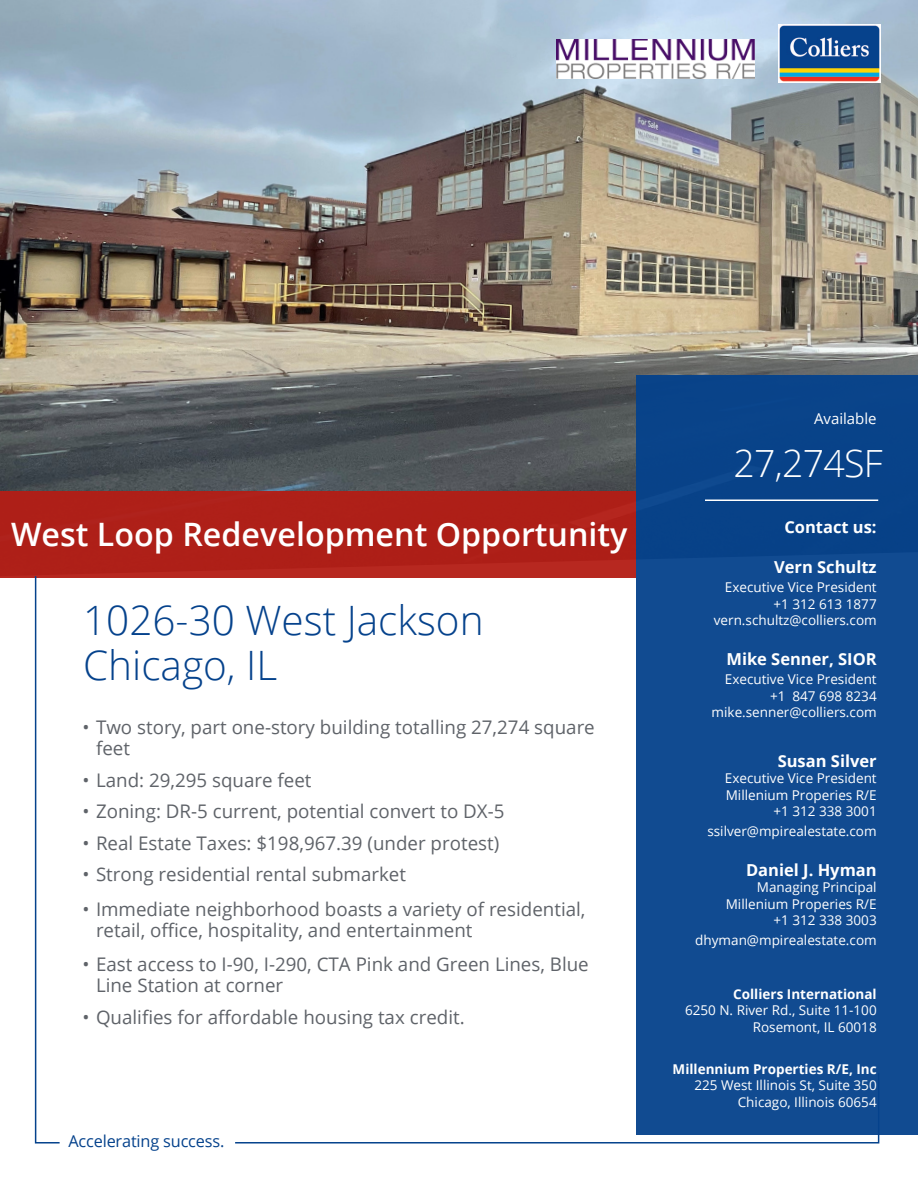
<style>
.page{position:relative;width:918px;height:1188px;background:#fff}
.page>*{position:absolute;margin:0;border:0;box-sizing:border-box;transform-origin:0 0}
.t1{font:300 40.5px/45px "Open Sans";color:#05428c}
.t2{font:300 37.5px "Open Sans";letter-spacing:-.02em;color:#fff}
.t3{font:600 32.25px "Open Sans";color:#fff}
.t4{font:18.75px/21px "Open Sans";color:#5f6369}
.t5{font:700 16.5px "Open Sans";color:#fff}
.t6{font:16.35px "Open Sans";letter-spacing:-.01em;color:#05428c}
.t7{font:15px "Open Sans";color:#fff}
.t8{font:13.5px "Open Sans";color:#fff}
.t9{font:700 13.5px "Open Sans";color:#fff}
</style>
<div class="page">
<img style="left:0;top:0;width:918px;height:492px">
<div style="left:0;top:492px;width:636px;height:86px;background:#b41d15"></div>
<img style="left:557px;top:39px;width:197px;height:39px">
<svg style="left:34px;top:575px;width:27px;height:569px"></svg>
<svg style="left:235px;top:1135px;width:645px;height:9px"></svg>
<div style="left:636px;top:375px;width:282px;height:760px;background:#114b91"></div>
<img style="left:779px;top:24px;width:102px;height:59px">
<hr style="left:705px;top:500px;width:173px;height:1px;background:#fff">
<p class="t3" style="left:11px;top:512px;width:618px">West Loop Redevelopment Opportunity</p>
<p class="t1" style="left:83px;top:597px;width:402px">1026-30 West Jackson<br>Chicago, IL</p>
<p class="t4" style="left:96px;top:716px;width:500px;text-indent:-14px">• Two story, part one-story building totalling 27,274 square feet</p>
<p class="t4" style="left:82px;top:769px;width:231px">• Land: 29,295 square feet</p>
<p class="t4" style="left:82px;top:800px;width:423px">• Zoning: DR-5 current, potential convert to DX-5</p>
<p class="t4" style="left:82px;top:832px;width:418px">• Real Estate Taxes: $198,967.39 (under protest)</p>
<p class="t4" style="left:82px;top:863px;width:325px">• Strong residential rental submarket</p>
<p class="t4" style="left:96px;top:898px;width:491px;text-indent:-14px">• Immediate neighborhood boasts a variety of residential, retail, office, hospitality, and entertainment</p>
<p class="t4" style="left:96px;top:953px;width:494px;text-indent:-14px">• East access to I-90, I-290, CTA Pink and Green Lines, Blue<br>Line Station at corner</p>
<p class="t4" style="left:82px;top:1006px;width:384px">• Qualifies for affordable housing tax credit.</p>
<p class="t6" style="left:68px;top:1130px;width:158px">Accelerating success.</p>
<p class="t7" style="left:814px;top:408px;width:64px">Available</p>
<p class="t2" style="left:734px;top:438px;width:151px">27,274SF</p>
<p class="t5" style="left:784px;top:515px;width:94px">Contact us:</p>
<p class="t5" style="left:774px;top:555px;width:104px">Vern Schultz</p>
<p class="t8" style="left:725px;top:578px;width:153px">Executive Vice President</p>
<p class="t8" style="left:774px;top:594px;width:105px">+1 312 613 1877</p>
<p class="t8" style="left:714px;top:611px;width:164px">vern.schultz@colliers.com</p>
<p class="t5" style="left:726px;top:647px;width:152px">Mike Senner, SIOR</p>
<p class="t8" style="left:725px;top:670px;width:153px">Executive Vice President</p>
<p class="t8" style="left:770px;top:687px;width:108px">+1 847 698 8234</p>
<p class="t8" style="left:712px;top:703px;width:167px">mike.senner@colliers.com</p>
<p class="t5" style="left:778px;top:749px;width:101px">Susan Silver</p>
<p class="t8" style="left:725px;top:769px;width:153px">Executive Vice President</p>
<p class="t8" style="left:726px;top:786px;width:152px">Millenium Properies R/E</p>
<p class="t8" style="left:774px;top:802px;width:105px">+1 312 338 3001</p>
<p class="t8" style="left:707px;top:822px;width:171px">ssilver@mpirealestate.com</p>
<p class="t5" style="left:746px;top:858px;width:132px">Daniel J. Hyman</p>
<p class="t8" style="left:757px;top:878px;width:121px">Managing Principal</p>
<p class="t8" style="left:726px;top:895px;width:152px">Millenium Properies R/E</p>
<p class="t8" style="left:774px;top:911px;width:105px">+1 312 338 3003</p>
<p class="t8" style="left:695px;top:931px;width:183px">dhyman@mpirealestate.com</p>
<p class="t9" style="left:733px;top:984px;width:145px">Colliers International</p>
<p class="t8" style="left:685px;top:1001px;width:193px">6250 N. River Rd., Suite 11-100</p>
<p class="t8" style="left:753px;top:1018px;width:125px">Rosemont, IL 60018</p>
<p class="t9" style="left:673px;top:1059px;width:206px">Millennium Properties R/E, Inc</p>
<p class="t8" style="left:694px;top:1076px;width:184px">225 West Illinois St, Suite 350</p>
<p class="t8" style="left:738px;top:1092px;width:140px">Chicago, Illinois 60654</p>
</div>
